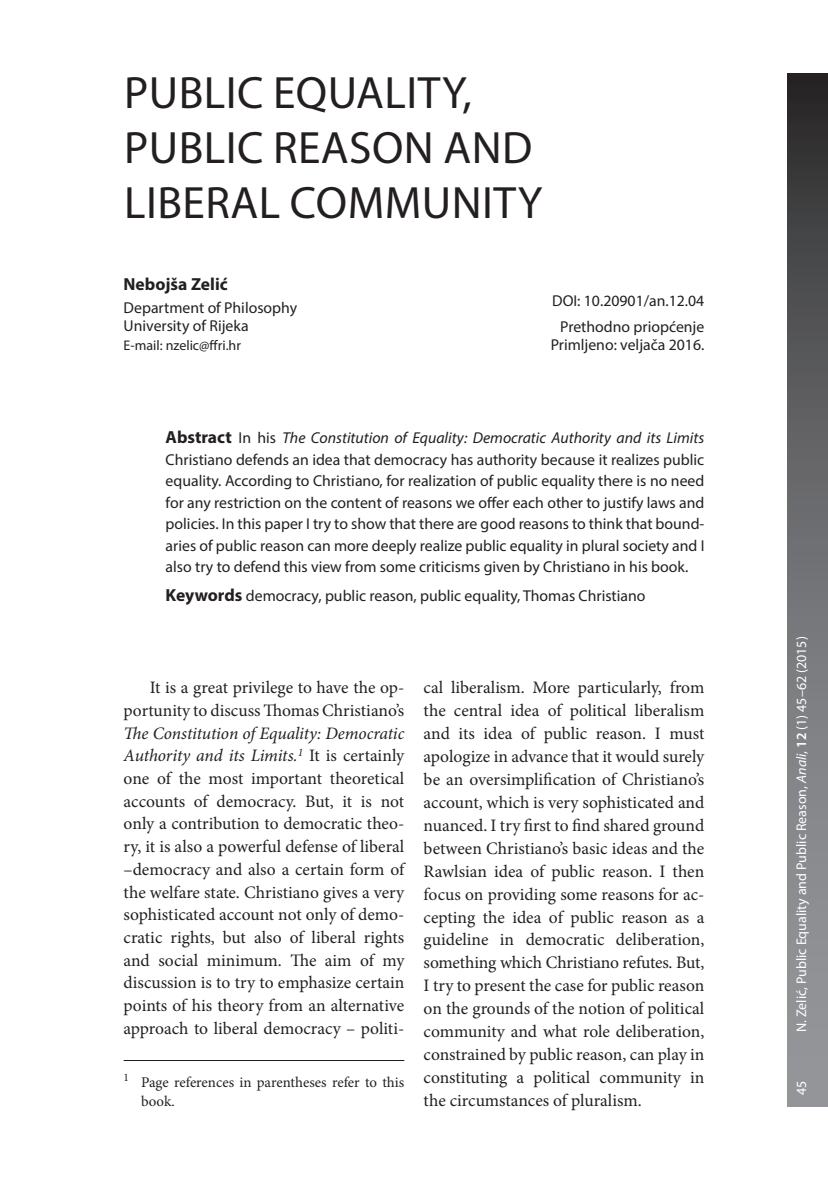
<style>
.page{position:relative;width:828px;height:1180px;background:#fff}
.page>*{position:absolute;margin:0;border:0;box-sizing:border-box;transform-origin:0 0}
.t1{font:45.5px "Myriad Pro";letter-spacing:.01em;color:#231f20}
.t2{font:17.5px/22.9px "Minion Pro";color:#231f20;text-align:justify}
.t3{font:700 17.5px "Myriad Pro";color:#231f20}
.t4{font:15.75px/21.5px "Myriad Pro";color:#231f20}
.t5{font:14.88px/19.2px "Minion Pro";color:#231f20}
.t6{font:14px "Myriad Pro";color:#fff}
.t7{font:14px "Myriad Pro";color:#231f20}
.s1{font-weight:700;font-size:17.5px}
.s2{font-style:italic}
.s3{font-weight:600}
</style>
<div class="page">
<svg style="left:787px;top:74px;width:41px;height:1032px;background:#6b6c6f"></svg>
<hr style="left:124px;top:1060px;width:280px;height:1px;background:#231f20">
<h1 class="t1" style="left:124px;top:65px;width:48px">Public</h1>
<h1 class="t1" style="left:273px;top:65px;width:48px">Equality</h1>
<h1 class="t1" style="left:462px;top:65px;width:11px">,</h1>
<h1 class="t1" style="left:124px;top:120px;width:48px">Public</h1>
<h1 class="t1" style="left:273px;top:120px;width:52px">Reason</h1>
<h1 class="t1" style="left:443px;top:120px;width:30px">and</h1>
<h1 class="t1" style="left:124px;top:174px;width:45px">Liberal</h1>
<h1 class="t1" style="left:290px;top:174px;width:55px">Community</h1>
<p class="t3" style="left:124px;top:272px;width:106px">Nebojša Zelić</p>
<p class="t4" style="left:124px;top:298px;width:175px;line-height:18px">Department of Philosophy<br>University of Rijeka</p>
<p class="t7" style="left:124px;top:336px;width:119px">E-mail: nzelic@ffri.hr</p>
<p class="t4" style="left:552px;top:288px;width:154px;line-height:25.4px;text-align:center">DOI: 10.20901/an.12.04<br>Prethodno priopćenje</p>
<p class="t4" style="left:550px;top:334px;width:155px">Primljeno: veljača 2016.</p>
<p class="t4" style="left:166px;top:427px;width:540px;text-align:justify"><span class="s1">Abstract</span> In his <span class="s2">The Constitution of Equality: Democratic Authority and its Limits </span>Christiano defends an idea that democracy has authority because it realizes public equality. According to Christiano, for realization of public equality there is no need for any restriction on the content of reasons we offer each other to justify laws and policies. In this paper I try to show that there are good reasons to think that bound&shy;aries of public reason can more deeply realize public equality in plural society and I also try to defend this view from some criticisms given by Christiano in his book.</p>
<p class="t4" style="left:166px;top:584px;width:481px"><span class="s1">Keywords</span> democracy, public reason, public equality, Thomas Christiano</p>
<p class="t2" style="left:124px;top:676px;width:282px;text-align:right">It is a great privilege to have the op&shy;portunity to discuss Thomas Christiano’s</p>
<p class="t2" style="left:124px;top:722px;width:282px"><span class="s2">The Constitution of Equality: Democratic Authority and its Limits.</span><sup>1</sup> It is certainly one of the most important theoretical accounts of democracy. But, it is not only a contribution to democratic theo&shy;ry, it is also a powerful defense of liberal –democracy and also a certain form of the welfare state. Christiano gives a very sophisticated account not only of demo&shy;cratic rights, but also of liberal rights and social minimum. The aim of my discussion is to try to emphasize certain points of his theory from an alternative approach to liberal democracy – politi-</p>
<p class="t5" style="left:141px;top:1072px;width:265px;text-indent:-18px"><sup>1</sup> Page references in parentheses refer to this book.</p>
<p class="t2" style="left:423px;top:676px;width:282px">cal liberalism. More particularly, from the central idea of political liberalism and its idea of public reason. I must apologize in advance that it would surely be an oversimplification of Christiano’s account, which is very sophisticated and nuanced. I try first to find shared ground between Christiano’s basic ideas and the Rawlsian idea of public reason. I then focus on providing some reasons for ac&shy;cepting the idea of public reason as a guideline in democratic deliberation, something which Christiano refutes. But, I try to present the case for public reason on the grounds of the notion of political community and what role deliberation, constrained by public reason, can play in constituting a political community in the circumstances of pluralism.</p>
<p class="t6" style="left:792px;top:1032px;width:397px;rotate:-90deg">N. Zelić, Public Equality and Public Reason, <span class="s2">Anali</span>, <span class="s3">12</span> (1) 45–62 (2015)</p>
<p class="t6" style="left:792px;top:1095px;width:16px;rotate:-90deg">45</p>
</div>
